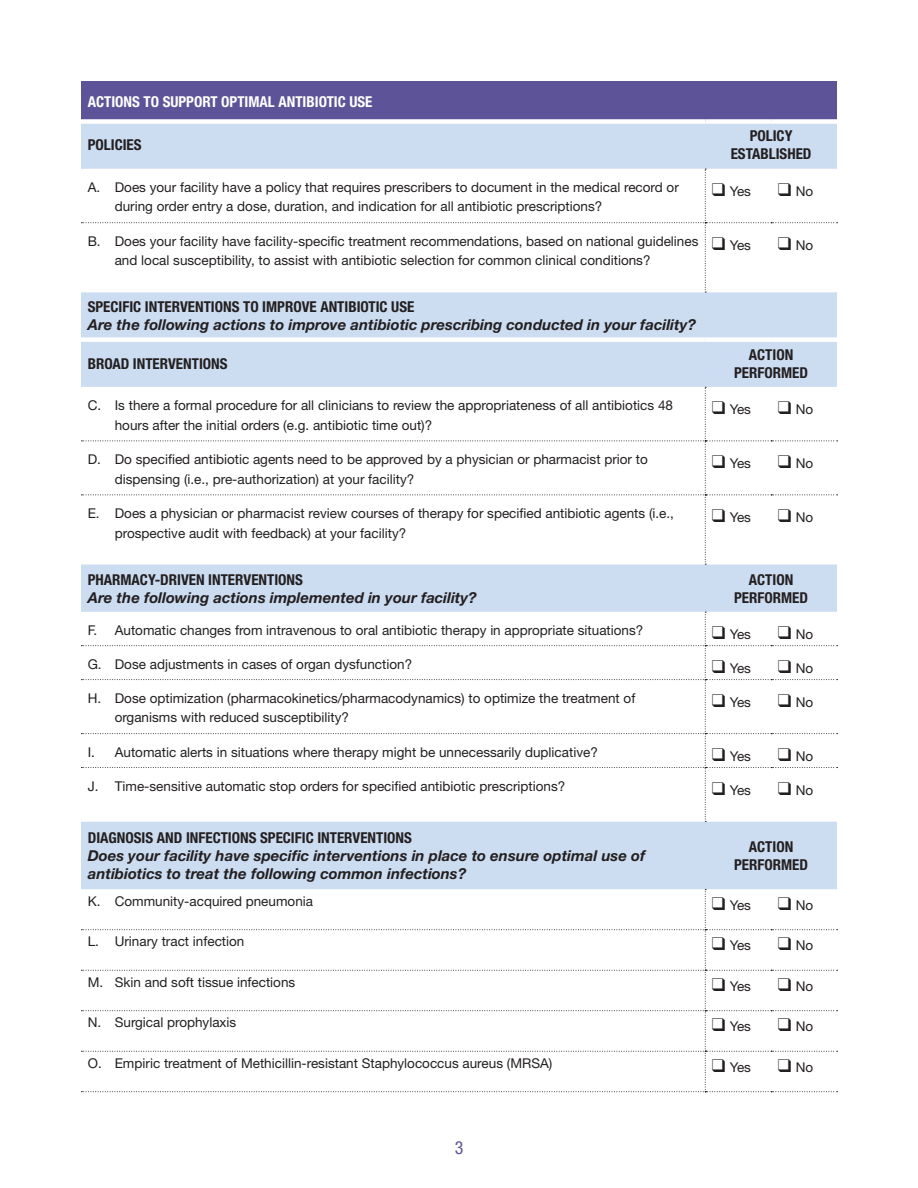
<style>
.page{position:relative;width:918px;height:1188px;background:#fff}
.page>*{position:absolute;margin:0;border:0;box-sizing:border-box;transform-origin:0 0}
.t1{font:condensed 18px "Helvetica Neue LT Std";color:#5d5399}
.body{font:italic 700 15px/18px "Helvetica Neue LT Std";color:#231f20}
.table_heading{font:700 condensed 15px/18px "Helvetica Neue LT Std";color:#231f20;text-align:center}
.table_heading-2{font:700 condensed 15px "Helvetica Neue LT Std";color:#fff}
.body-2{font:13.5px/19.5px "Helvetica Neue LT Std";color:#231f20}
</style>
<div class="page">
<div style="left:81px;top:81px;width:756px;height:41px;background:#5d5399"></div>
<div style="left:81px;top:124px;width:756px;height:765px;background:#ccdcf1"></div>
<div style="left:81px;top:119px;width:624px;height:5px;background:#fff"></div>
<div style="left:705px;top:119px;width:66px;height:5px;background:#fff"></div>
<div style="left:771px;top:119px;width:66px;height:5px;background:#fff"></div>
<div style="left:81px;top:337px;width:624px;height:5px;background:#fff"></div>
<div style="left:705px;top:337px;width:66px;height:5px;background:#fff"></div>
<div style="left:771px;top:337px;width:66px;height:5px;background:#fff"></div>
<svg style="left:81px;top:169px;width:757px;height:124px"></svg>
<svg style="left:81px;top:387px;width:757px;height:178px"></svg>
<svg style="left:81px;top:612px;width:757px;height:210px"></svg>
<svg style="left:81px;top:889px;width:757px;height:203px"></svg>
<h3 class="table_heading-2" style="left:88px;top:92px;width:286px">ACTIONS TO SUPPORT OPTIMAL ANTIBIOTIC USE</h3>
<h3 class="table_heading" style="left:88px;top:136px;width:55px">POLICIES</h3>
<h3 class="table_heading" style="left:731px;top:127px;width:82px">POLICY<br>ESTABLISHED</h3>
<p class="body-2" style="left:115px;top:177px;width:566px;text-indent:-27px">A. Does your facility have a policy that requires prescribers to document in the medical record or during order entry a dose, duration, and indication for all antibiotic prescriptions?</p>
<p class="body-2" style="left:712px;top:181px;width:41px">❑ Yes</p>
<p class="body-2" style="left:778px;top:181px;width:37px">❑ No</p>
<p class="body-2" style="left:115px;top:231px;width:585px;text-indent:-27px">B. Does your facility have facility-specific treatment recommendations, based on national guidelines and local susceptibility, to assist with antibiotic selection for common clinical conditions?</p>
<p class="body-2" style="left:712px;top:235px;width:41px">❑ Yes</p>
<p class="body-2" style="left:778px;top:235px;width:37px">❑ No</p>
<h3 class="table_heading" style="left:88px;top:298px;width:328px">SPECIFIC INTERVENTIONS TO IMPROVE ANTIBIOTIC USE</h3>
<p class="body" style="left:88px;top:316px;width:610px">Are the following actions to improve antibiotic prescribing conducted in your facility?</p>
<h3 class="table_heading" style="left:88px;top:354px;width:141px">BROAD INTERVENTIONS</h3>
<h3 class="table_heading" style="left:734px;top:345px;width:75px">ACTION<br>PERFORMED</h3>
<p class="body-2" style="left:115px;top:395px;width:560px;text-indent:-27px">C. Is there a formal procedure for all clinicians to review the appropriateness of all antibiotics 48 hours after the initial orders (e.g. antibiotic time out)?</p>
<p class="body-2" style="left:712px;top:399px;width:41px">❑ Yes</p>
<p class="body-2" style="left:778px;top:399px;width:37px">❑ No</p>
<p class="body-2" style="left:115px;top:449px;width:535px;text-indent:-27px">D. Do specified antibiotic agents need to be approved by a physician or pharmacist prior to dispensing (i.e., pre-authorization) at your facility?</p>
<p class="body-2" style="left:712px;top:453px;width:41px">❑ Yes</p>
<p class="body-2" style="left:778px;top:453px;width:37px">❑ No</p>
<p class="body-2" style="left:115px;top:503px;width:561px;text-indent:-27px">E. Does a physician or pharmacist review courses of therapy for specified antibiotic agents (i.e., prospective audit with feedback) at your facility?</p>
<p class="body-2" style="left:712px;top:507px;width:41px">❑ Yes</p>
<p class="body-2" style="left:778px;top:507px;width:37px">❑ No</p>
<h3 class="table_heading" style="left:88px;top:570px;width:217px">PHARMACY-DRIVEN INTERVENTIONS</h3>
<p class="body" style="left:88px;top:588px;width:391px">Are the following actions implemented in your facility?</p>
<h3 class="table_heading" style="left:734px;top:570px;width:75px">ACTION<br>PERFORMED</h3>
<p class="body-2" style="left:88px;top:620px;width:557px">F. Automatic changes from intravenous to oral antibiotic therapy in appropriate situations?</p>
<p class="body-2" style="left:712px;top:624px;width:41px">❑ Yes</p>
<p class="body-2" style="left:778px;top:624px;width:37px">❑ No</p>
<p class="body-2" style="left:88px;top:654px;width:326px">G. Dose adjustments in cases of organ dysfunction?</p>
<p class="body-2" style="left:712px;top:658px;width:41px">❑ Yes</p>
<p class="body-2" style="left:778px;top:658px;width:37px">❑ No</p>
<p class="body-2" style="left:115px;top:688px;width:522px;text-indent:-27px">H. Dose optimization (pharmacokinetics/pharmacodynamics) to optimize the treatment of organisms with reduced susceptibility?</p>
<p class="body-2" style="left:712px;top:692px;width:41px">❑ Yes</p>
<p class="body-2" style="left:778px;top:692px;width:37px">❑ No</p>
<p class="body-2" style="left:88px;top:742px;width:512px">I. Automatic alerts in situations where therapy might be unnecessarily duplicative?</p>
<p class="body-2" style="left:712px;top:746px;width:41px">❑ Yes</p>
<p class="body-2" style="left:778px;top:746px;width:37px">❑ No</p>
<p class="body-2" style="left:88px;top:776px;width:479px">J. Time-sensitive automatic stop orders for specified antibiotic prescriptions?</p>
<p class="body-2" style="left:712px;top:780px;width:41px">❑ Yes</p>
<p class="body-2" style="left:778px;top:780px;width:37px">❑ No</p>
<h3 class="table_heading" style="left:88px;top:828px;width:326px">DIAGNOSIS AND INFECTIONS SPECIFIC INTERVENTIONS</h3>
<p class="body" style="left:88px;top:846px;width:559px">Does your facility have specific interventions in place to ensure optimal use of antibiotics to treat the following common infections?</p>
<h3 class="table_heading" style="left:734px;top:837px;width:75px">ACTION<br>PERFORMED</h3>
<p class="body-2" style="left:88px;top:891px;width:227px">K. Community-acquired pneumonia</p>
<p class="body-2" style="left:712px;top:895px;width:41px">❑ Yes</p>
<p class="body-2" style="left:778px;top:895px;width:37px">❑ No</p>
<p class="body-2" style="left:88px;top:931px;width:158px">L. Urinary tract infection</p>
<p class="body-2" style="left:712px;top:935px;width:41px">❑ Yes</p>
<p class="body-2" style="left:778px;top:935px;width:37px">❑ No</p>
<p class="body-2" style="left:88px;top:972px;width:209px">M. Skin and soft tissue infections</p>
<p class="body-2" style="left:712px;top:976px;width:41px">❑ Yes</p>
<p class="body-2" style="left:778px;top:976px;width:37px">❑ No</p>
<p class="body-2" style="left:88px;top:1012px;width:150px">N. Surgical prophylaxis</p>
<p class="body-2" style="left:712px;top:1016px;width:41px">❑ Yes</p>
<p class="body-2" style="left:778px;top:1016px;width:37px">❑ No</p>
<p class="body-2" style="left:88px;top:1053px;width:466px">O. Empiric treatment of Methicillin-resistant Staphylococcus aureus (MRSA)</p>
<p class="body-2" style="left:712px;top:1057px;width:41px">❑ Yes</p>
<p class="body-2" style="left:778px;top:1057px;width:37px">❑ No</p>
<h1 class="t1" style="left:455px;top:1137px;width:10px">3</h1>
</div>
